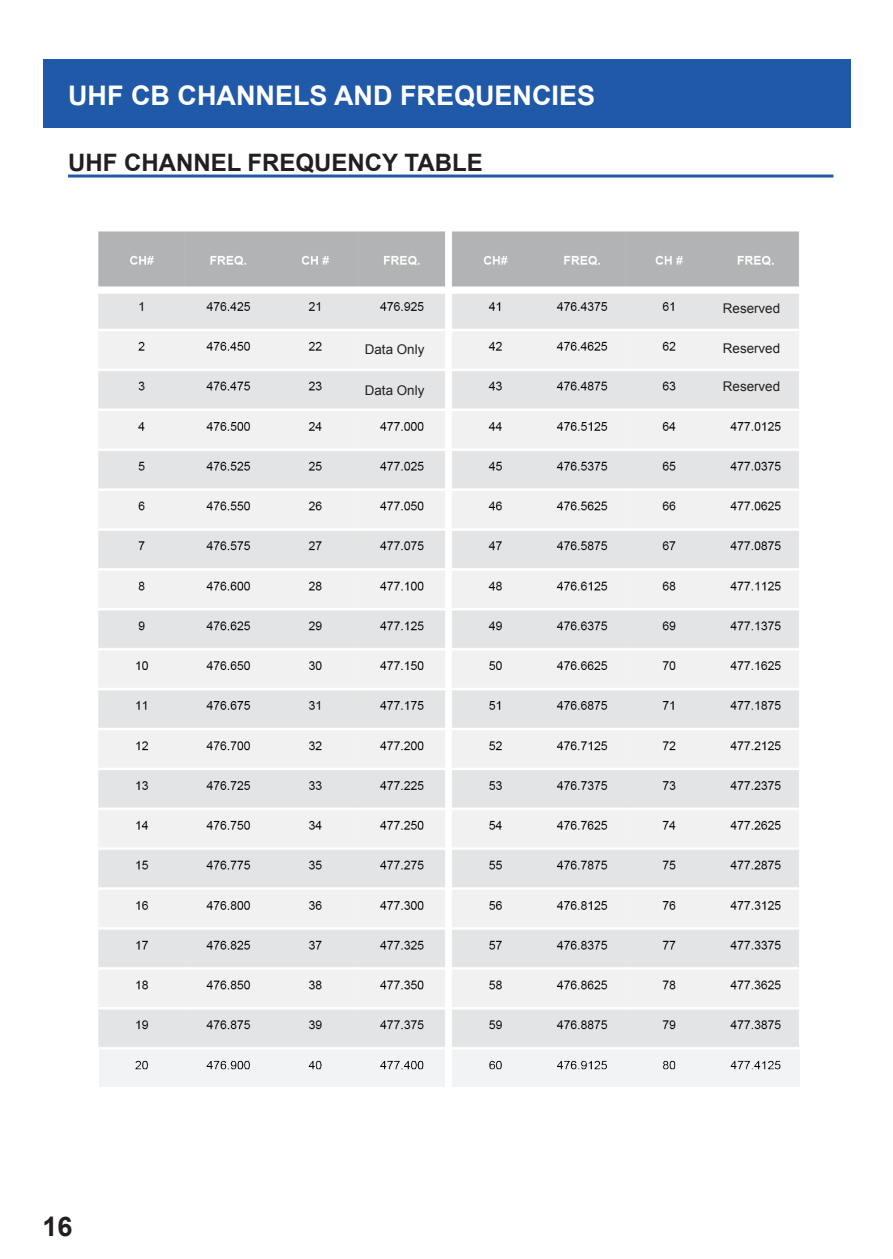
<style>
.page{position:relative;width:893px;height:1259px;background:#fff}
.page>*{position:absolute;margin:0;border:0;box-sizing:border-box;transform-origin:0 0}
.t1{font:700 27px "Arial";color:#fff}
.t2{font:700 27px "Arial";color:#231f20}
.t3{font:700 24px "Arial";color:#231f20}
.t4{font:13.5px "Arial";color:#231f20}
</style>
<div class="page">
<div style="left:43px;top:60px;width:807px;height:68px;background:#2059a8"></div>
<div style="left:99px;top:1049px;width:346px;height:38px;background:#f2f3f4"></div>
<div style="left:452px;top:1049px;width:347px;height:38px;background:#f2f3f4"></div>
<img style="left:98px;top:231px;width:701px;height:839px">
<hr style="left:68px;top:174px;width:765px;height:3px;background:#2059a8">
<h1 class="t1" style="left:68px;top:77px;width:529px">UHF CB CHANNELS AND FREQUENCIES</h1>
<h2 class="t3" style="left:68px;top:146px;width:416px">UHF CHANNEL FREQUENCY TABLE</h2>
<p class="t4" style="left:723px;top:299px;width:59px">Reserved</p>
<p class="t4" style="left:723px;top:339px;width:59px">Reserved</p>
<p class="t4" style="left:365px;top:341px;width:61px">Data Only</p>
<p class="t4" style="left:365px;top:381px;width:61px">Data Only</p>
<p class="t4" style="left:723px;top:377px;width:59px">Reserved</p>
<h1 class="t2" style="left:43px;top:1208px;width:32px">16</h1>
</div>
